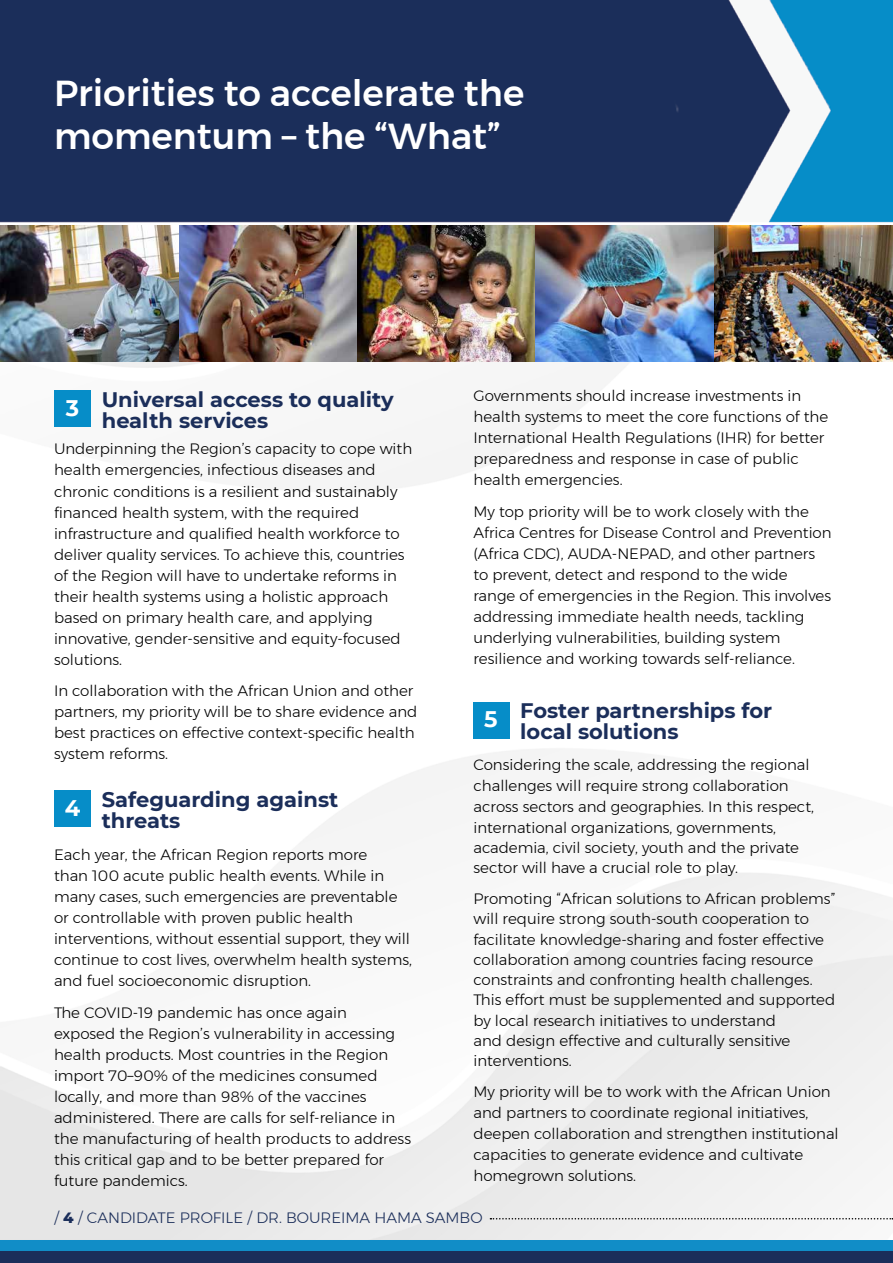
<style>
.page{position:relative;width:893px;height:1263px;background:#fff}
.page>*{position:absolute;margin:0;border:0;box-sizing:border-box;transform-origin:0 0}
.t1{font:500 36px/43.2px "Montserrat";color:#fff}
.t2{font:700 22.5px "Montserrat";color:#fff}
.t3{font:700 21px/21px "Montserrat";color:#1b2e5a}
.t4{font:300 15px/21px "Montserrat";color:#000}
.t5{font:300 15px "Montserrat";color:#1b2e5a}
.s1{font-weight:800}
</style>
<div class="page">
<img style="left:0;top:362px;width:893px;height:878px">
<div style="left:0;top:1240px;width:893px;height:12px;background:#118dc7"></div>
<div style="left:0;top:1252px;width:893px;height:11px;background:#1b2e5a"></div>
<svg style="left:490px;top:1218px;width:403px;height:1px"></svg>
<img style="left:0;top:0;width:893px;height:223px">
<img style="left:179px;top:225px;width:178px;height:137px">
<img style="left:357px;top:225px;width:179px;height:137px">
<img style="left:536px;top:225px;width:178px;height:137px">
<img style="left:714px;top:225px;width:179px;height:137px">
<img style="left:0;top:225px;width:179px;height:137px">
<div style="left:54px;top:390px;width:37px;height:37px;background:#068dc8"></div>
<div style="left:54px;top:790px;width:37px;height:37px;background:#068dc8"></div>
<div style="left:472px;top:701px;width:37px;height:37px;background:#068dc8"></div>
<h1 class="t1" style="left:54px;top:71px;width:472px">Priorities to accelerate the momentum – the “What”</h1>
<h3 class="t3" style="left:102px;top:388px;width:293px">Universal access to quality health services</h3>
<p class="t4" style="left:54px;top:438px;width:360px">Underpinning the Region’s capacity to cope with health emergencies, infectious diseases and chronic conditions is a resilient and sustainably financed health system, with the required infrastructure and qualified health workforce to deliver quality services. To achieve this, countries of the Region will have to undertake reforms in their health systems using a holistic approach based on primary health care, and applying innovative, gender-sensitive and equity-focused solutions.</p>
<p class="t4" style="left:54px;top:680px;width:365px">In collaboration with the African Union and other partners, my priority will be to share evidence and best practices on effective context-specific health system reforms.</p>
<h3 class="t3" style="left:102px;top:788px;width:238px">Safeguarding against threats</h3>
<p class="t4" style="left:54px;top:844px;width:359px">Each year, the African Region reports more<br>than 100 acute public health events. While in many cases, such emergencies are preventable or controllable with proven public health interventions, without essential support, they will continue to cost lives, overwhelm health systems, and fuel socioeconomic disruption.</p>
<p class="t4" style="left:54px;top:1002px;width:359px">The COVID-19 pandemic has once again exposed the Region’s vulnerability in accessing health products. Most countries in the Region import 70–90% of the medicines consumed locally, and more than 98% of the vaccines administered. There are calls for self-reliance in the manufacturing of health products to address this critical gap and to be better prepared for future pandemics.</p>
<h2 class="t2" style="left:66px;top:392px;width:15px">3</h2>
<h2 class="t2" style="left:65px;top:792px;width:17px">4</h2>
<p class="t4" style="left:473px;top:385px;width:356px">Governments should increase investments in health systems to meet the core functions of the International Health Regulations (IHR) for better preparedness and response in case of public health emergencies.</p>
<p class="t4" style="left:473px;top:501px;width:360px">My top priority will be to work closely with the Africa Centres for Disease Control and Prevention (Africa CDC), AUDA-NEPAD, and other partners to prevent, detect and respond to the wide range of emergencies in the Region. This involves addressing immediate health needs, tackling underlying vulnerabilities, building system resilience and working towards self-reliance.</p>
<h3 class="t3" style="left:520px;top:698px;width:254px">Foster partnerships for local solutions</h3>
<p class="t4" style="left:473px;top:754px;width:342px;line-height:20.5px">Considering the scale, addressing the regional challenges will require strong collaboration across sectors and geographies. In this respect, international organizations, governments, academia, civil society, youth and the private sector will have a crucial role to play.</p>
<p class="t4" style="left:473px;top:888px;width:363px;line-height:20.2px">Promoting “African solutions to African problems” will require strong south-south cooperation to facilitate knowledge-sharing and foster effective collaboration among countries facing resource constraints and confronting health challenges.<br>This effort must be supplemented and supported by local research initiatives to understand<br>and design effective and culturally sensitive interventions.</p>
<p class="t4" style="left:473px;top:1081px;width:367px">My priority will be to work with the African Union and partners to coordinate regional initiatives, deepen collaboration and strengthen institutional capacities to generate evidence and cultivate homegrown solutions.</p>
<h2 class="t2" style="left:484px;top:703px;width:15px">5</h2>
<p class="t5" style="left:54px;top:1207px;width:430px">/ <span class="s1">4</span> / CANDIDATE PROFILE / DR. BOUREIMA HAMA SAMBO</p>
</div>
